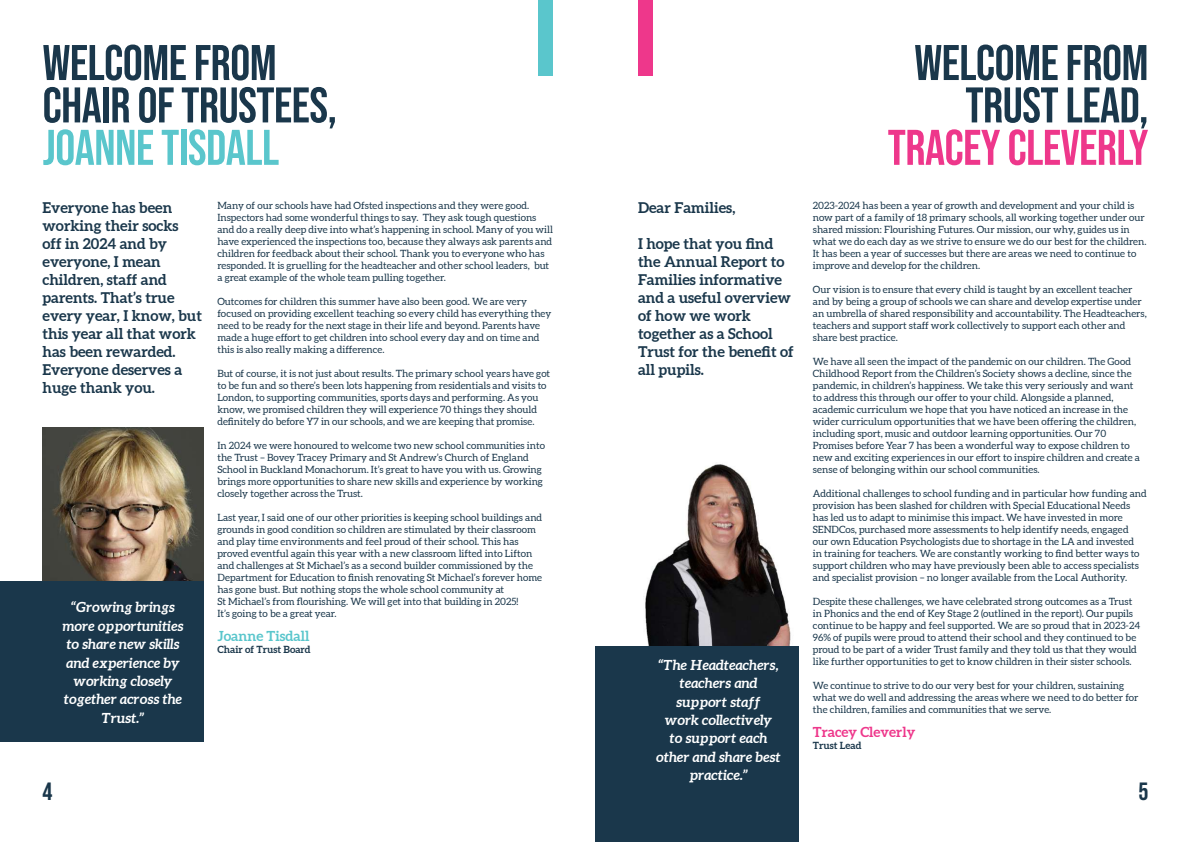
<style>
.page{position:relative;width:1191px;height:842px;background:#fff}
.page>*{position:absolute;margin:0;border:0;box-sizing:border-box;transform-origin:0 0}
.t1{font:50px/42.4px "Bebas Neue";letter-spacing:-.01em;color:#1a374b}
.t2{font:50px "Bebas Neue";letter-spacing:-.01em;color:#ee378b}
.t3{font:50px "Bebas Neue";letter-spacing:-.01em;color:#5ac6cc}
.t4{font:25px "Bebas Neue";color:#1a374b}
.t5{font:700 15px/18px "Aleo";color:#1a374b}
.t6{font:italic 700 14px/18.4px "Aleo";letter-spacing:-.01em;color:#fff;text-align:center}
.t7{font:700 14px "Aleo";color:#ee378b}
.t8{font:700 14px "Aleo";color:#5ac6cc}
.t9{font:10px/12px "Aleo";color:#1a374b}
.t10{font:700 10px "Aleo";color:#1a374b}
</style>
<div class="page">
<img style="left:645px;top:464px;width:146px;height:182px">
<img style="left:43px;top:427px;width:160px;height:154px">
<div style="left:595px;top:646px;width:203px;height:196px;background:#1a374b"></div>
<div style="left:0;top:581px;width:203px;height:161px;background:#1a374b"></div>
<div style="left:638px;top:0;width:14px;height:75px;background:#ee378b"></div>
<div style="left:539px;top:0;width:14px;height:75px;background:#5ac6cc"></div>
<h1 class="t1" style="left:43px;top:41px;width:296px">WELCOME FROM<br>CHAIR OF TRUSTEES,</h1>
<h1 class="t3" style="left:43px;top:119px;width:238px">JOANNE TISDALL</h1>
<h1 class="t1" style="left:914px;top:41px;width:236px;text-align:right">WELCOME FROM<br>TRUST LEAD,</h1>
<h1 class="t2" style="left:887px;top:119px;width:262px">TRACEY CLEVERLY</h1>
<p class="t9" style="left:217px;top:200px;width:337px">Many of our schools have had Ofsted inspections and they were good.<br>Inspectors had some wonderful things to say. They ask tough questions and do a really deep dive into what’s happening in school. Many of you will have experienced the inspections too, because they always ask parents and children for feedback about their school. Thank you to everyone who has responded. It is gruelling for the headteacher and other school leaders, but a great example of the whole team pulling together.</p>
<p class="t9" style="left:217px;top:296px;width:335px">Outcomes for children this summer have also been good. We are very focused on providing excellent teaching so every child has everything they need to be ready for the next stage in their life and beyond. Parents have made a huge effort to get children into school every day and on time and this is also really making a difference.</p>
<p class="t9" style="left:217px;top:368px;width:334px">But of course, it is not just about results. The primary school years have got to be fun and so there’s been lots happening from residentials and visits to London, to supporting communities, sports days and performing. As you know, we promised children they will experience 70 things they should definitely do before Y7 in our schools, and we are keeping that promise.</p>
<p class="t9" style="left:217px;top:440px;width:329px">In 2024 we were honoured to welcome two new school communities into the Trust – Bovey Tracey Primary and St Andrew’s Church of England School in Buckland Monachorum. It’s great to have you with us. Growing brings more opportunities to share new skills and experience by working closely together across the Trust.</p>
<p class="t9" style="left:217px;top:512px;width:326px">Last year, I said one of our other priorities is keeping school buildings and grounds in good condition so children are stimulated by their classroom and play time environments and feel proud of their school. This has proved eventful again this year with a new classroom lifted into Lifton and challenges at St Michael’s as a second builder commissioned by the Department for Education to finish renovating St Michael’s forever home has gone bust. But nothing stops the whole school community at<br>St Michael’s from flourishing. We will get into that building in 2025!<br>It’s going to be a great year.</p>
<h3 class="t8" style="left:217px;top:627px;width:94px">Joanne Tisdall</h3>
<p class="t10" style="left:217px;top:643px;width:95px">Chair of Trust Board</p>
<p class="t9" style="left:813px;top:200px;width:335px">2023-2024 has been a year of growth and development and your child is now part of a family of 18 primary schools, all working together under our shared mission: Flourishing Futures. Our mission, our why, guides us in what we do each day as we strive to ensure we do our best for the children.<br>It has been a year of successes but there are areas we need to continue to improve and develop for the children.</p>
<p class="t9" style="left:813px;top:284px;width:335px">Our vision is to ensure that every child is taught by an excellent teacher and by being a group of schools we can share and develop expertise under an umbrella of shared responsibility and accountability. The Headteachers, teachers and support staff work collectively to support each other and share best practice.</p>
<p class="t9" style="left:813px;top:356px;width:329px">We have all seen the impact of the pandemic on our children. The Good Childhood Report from the Children’s Society shows a decline, since the pandemic, in children’s happiness. We take this very seriously and want to address this through our offer to your child. Alongside a planned, academic curriculum we hope that you have noticed an increase in the wider curriculum opportunities that we have been offering the children, including sport, music and outdoor learning opportunities. Our 70<br>Promises before Year 7 has been a wonderful way to expose children to new and exciting experiences in our effort to inspire children and create a sense of belonging within our school communities.</p>
<p class="t9" style="left:813px;top:488px;width:335px">Additional challenges to school funding and in particular how funding and provision has been slashed for children with Special Educational Needs has led us to adapt to minimise this impact. We have invested in more SENDCos, purchased more assessments to help identify needs, engaged our own Education Psychologists due to shortage in the LA and invested<br>in training for teachers. We are constantly working to find better ways to support children who may have previously been able to access specialists and specialist provision – no longer available from the Local Authority.</p>
<p class="t9" style="left:813px;top:596px;width:329px">Despite these challenges, we have celebrated strong outcomes as a Trust in Phonics and the end of Key Stage 2 (outlined in the report). Our pupils continue to be happy and feel supported. We are so proud that in 2023-24<br>96% of pupils were proud to attend their school and they continued to be proud to be part of a wider Trust family and they told us that they would like further opportunities to get to know children in their sister schools.</p>
<p class="t9" style="left:813px;top:680px;width:327px">We continue to strive to do our very best for your children, sustaining what we do well and addressing the areas where we need to do better for the children, families and communities that we serve.</p>
<h3 class="t7" style="left:813px;top:723px;width:104px">Tracey Cleverly</h3>
<p class="t10" style="left:813px;top:739px;width:50px">Trust Lead</p>
<h3 class="t5" style="left:43px;top:199px;width:161px">Everyone has been working their socks<br>off in 2024 and by everyone, I mean children, staff and parents. That’s true every year, I know, but this year all that work has been rewarded.<br>Everyone deserves a huge thank you.</h3>
<h3 class="t5" style="left:638px;top:199px;width:99px">Dear Families,</h3>
<h3 class="t5" style="left:638px;top:235px;width:157px">I hope that you find the Annual Report to<br>Families informative and a useful overview of how we work together as a School<br>Trust for the benefit of all pupils.</h3>
<h3 class="t6" style="left:62px;top:599px;width:123px">“Growing brings more opportunities to share new skills and experience by working closely together across the<br>Trust.”</h3>
<h3 class="t6" style="left:656px;top:656px;width:126px">“The Headteachers, teachers and support staff<br>work collectively<br>to support each other and share best practice.”</h3>
<h2 class="t4" style="left:43px;top:777px;width:11px">4</h2>
<h2 class="t4" style="left:1138px;top:777px;width:11px">5</h2>
</div>
